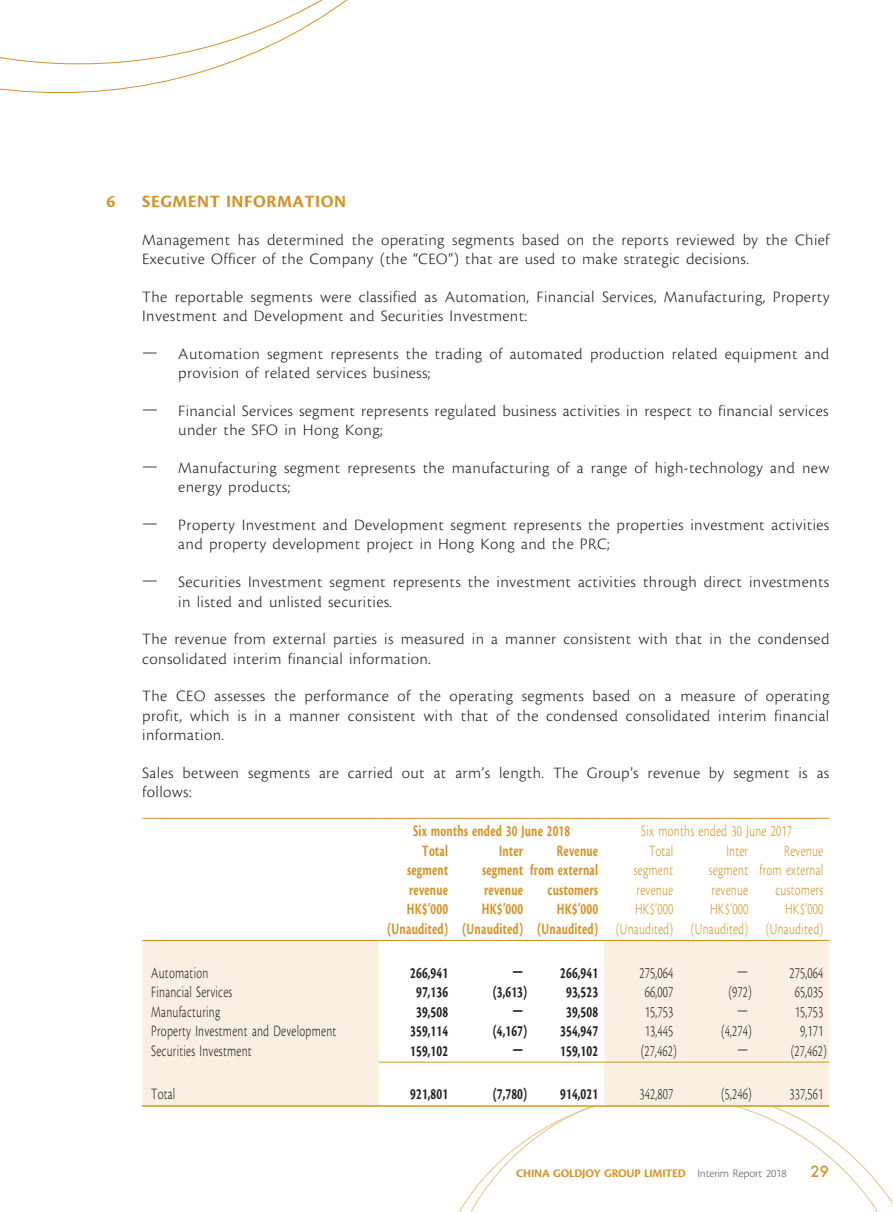
<style>
.page{position:relative;width:893px;height:1212px;background:#fff}
.page>*{position:absolute;margin:0;border:0;box-sizing:border-box;transform-origin:0 0}
._03_H1{font:700 18px "Cronos Pro";letter-spacing:.03em;color:#d39328}
._12___P2{font:16.5px/19.5px "Cronos Pro Lt Capt";letter-spacing:.02em;color:#231f20}
._08____IN2{font:16.5px/19.5px "Cronos Pro Lt Capt";letter-spacing:.02em;color:#231f20}
._01_Body_Text{font:700 16.5px/19.5px "Cronos Pro";letter-spacing:.02em;color:#d39328;text-align:justify;scale:.7 1}
._01_Body_Text-2{font:16.5px/19.5px "Cronos Pro Lt Capt";letter-spacing:.02em;color:#d39328;text-align:justify;scale:.7 1}
._01_Body_Text-3{font:700 16.5px "Cronos Pro";letter-spacing:.01em;color:#231f20;scale:.7 1}
._01_Body_Text-4{font:16.5px "Cronos Pro Lt Capt";letter-spacing:.01em;color:#231f20;scale:.7 1}
._15_Table_Stub{font:16.5px "Cronos Pro Lt Capt";letter-spacing:.02em;color:#231f20;scale:.7 1}
.t1{font:500 15px "Futura";color:#d39328}
.t2{font:700 12px "Cronos Pro";letter-spacing:-.015em;color:#d39328}
.s1{font-weight:300;color:#57585a}
</style>
<div class="page">
<svg style="left:458px;top:1061px;width:435px;height:151px"></svg>
<svg style="left:170px;top:0;width:178px;height:81px"></svg>
<svg style="left:0;top:55px;width:170px;height:38px"></svg>
<div style="left:142px;top:941px;width:687px;height:164px;background:#f9f0e1"></div>
<svg style="left:379px;top:941px;width:225px;height:164px"></svg>
<hr style="left:142px;top:818px;width:237px;height:1px;background:#d39328">
<hr style="left:379px;top:818px;width:150px;height:1px;background:#d39328">
<hr style="left:529px;top:818px;width:75px;height:1px;background:#d39328">
<hr style="left:604px;top:818px;width:75px;height:1px;background:#d39328">
<hr style="left:679px;top:818px;width:75px;height:1px;background:#d39328">
<hr style="left:754px;top:818px;width:75px;height:1px;background:#d39328">
<hr style="left:142px;top:940px;width:237px;height:1px;background:#d39328">
<hr style="left:379px;top:940px;width:75px;height:1px;background:#d39328">
<hr style="left:454px;top:940px;width:75px;height:1px;background:#d39328">
<hr style="left:529px;top:940px;width:75px;height:1px;background:#d39328">
<hr style="left:604px;top:940px;width:75px;height:1px;background:#d39328">
<hr style="left:679px;top:940px;width:75px;height:1px;background:#d39328">
<hr style="left:754px;top:940px;width:75px;height:1px;background:#d39328">
<hr style="left:379px;top:1062px;width:75px;height:1px;background:#d39328">
<hr style="left:454px;top:1062px;width:75px;height:1px;background:#d39328">
<hr style="left:529px;top:1062px;width:75px;height:1px;background:#d39328">
<hr style="left:604px;top:1062px;width:75px;height:1px;background:#d39328">
<hr style="left:679px;top:1062px;width:75px;height:1px;background:#d39328">
<hr style="left:754px;top:1062px;width:75px;height:1px;background:#d39328">
<hr style="left:142px;top:1105px;width:237px;height:2px;background:#d39328">
<hr style="left:379px;top:1105px;width:75px;height:2px;background:#d39328">
<hr style="left:454px;top:1105px;width:75px;height:2px;background:#d39328">
<hr style="left:529px;top:1105px;width:75px;height:2px;background:#d39328">
<hr style="left:604px;top:1105px;width:75px;height:2px;background:#d39328">
<hr style="left:679px;top:1105px;width:75px;height:2px;background:#d39328">
<hr style="left:754px;top:1105px;width:75px;height:2px;background:#d39328">
<p class="_03_H1" style="left:106px;top:191px;width:10px">6</p>
<p class="_03_H1" style="left:142px;top:191px;width:205px">SEGMENT INFORMATION</p>
<p class="_12___P2" style="left:142px;top:230px;width:689px">Management has determined the operating segments based on the reports reviewed by the Chief<br>Executive Officer of the Company (the “CEO”) that are used to make strategic decisions.</p>
<p class="_12___P2" style="left:142px;top:287px;width:689px">The reportable segments were classified as Automation, Financial Services, Manufacturing, Property<br>Investment and Development and Securities Investment:</p>
<p class="_08____IN2" style="left:178px;top:344px;width:653px;text-indent:-36px">— Automation segment represents the trading of automated production related equipment and provision of related services business;</p>
<p class="_08____IN2" style="left:178px;top:401px;width:652px;text-indent:-36px">— Financial Services segment represents regulated business activities in respect to financial services under the SFO in Hong Kong;</p>
<p class="_08____IN2" style="left:178px;top:458px;width:653px;text-indent:-36px">— Manufacturing segment represents the manufacturing of a range of high-technology and new energy products;</p>
<p class="_08____IN2" style="left:178px;top:515px;width:653px;text-indent:-36px">— Property Investment and Development segment represents the properties investment activities and property development project in Hong Kong and the PRC;</p>
<p class="_08____IN2" style="left:178px;top:572px;width:653px;text-indent:-36px">— Securities Investment segment represents the investment activities through direct investments in listed and unlisted securities.</p>
<p class="_12___P2" style="left:142px;top:629px;width:689px">The revenue from external parties is measured in a manner consistent with that in the condensed consolidated interim financial information.</p>
<p class="_12___P2" style="left:142px;top:686px;width:689px;text-align:justify">The CEO assesses the performance of the operating segments based on a measure of operating profit, which is in a manner consistent with that of the condensed consolidated interim financial information.</p>
<p class="_12___P2" style="left:142px;top:762px;width:689px">Sales between segments are carried out at arm’s length. The Group’s revenue by segment is as follows:</p>
<p class="_01_Body_Text" style="left:413px;top:821px;width:226px">Six months ended 30 June 2018</p>
<p class="_01_Body_Text-2" style="left:641px;top:821px;width:217px">Six months ended 30 June 2017</p>
<p class="_01_Body_Text" style="left:407px;top:841px;width:60px;text-indent:15px">Total segment revenue</p>
<p class="_01_Body_Text" style="left:482px;top:841px;width:167px;text-align:left;text-indent:17px">Inter<br>segment from external revenue</p>
<p class="_01_Body_Text-2" style="left:634px;top:841px;width:58px;text-indent:15px">Total segment revenue</p>
<p class="_01_Body_Text-2" style="left:709px;top:841px;width:58px;text-indent:17px">Inter segment revenue</p>
<p class="_01_Body_Text-2" style="left:759px;top:841px;width:93px;text-align:right">Revenue from external customers</p>
<p class="_01_Body_Text" style="left:557px;top:841px;width:60px">Revenue</p>
<p class="_01_Body_Text" style="left:548px;top:880px;width:74px">customers</p>
<p class="_01_Body_Text" style="left:407px;top:899px;width:61px">HK$’000</p>
<p class="_01_Body_Text" style="left:482px;top:899px;width:61px">HK$’000</p>
<p class="_01_Body_Text" style="left:557px;top:899px;width:61px">HK$’000</p>
<p class="_01_Body_Text-2" style="left:635px;top:899px;width:56px">HK$’000</p>
<p class="_01_Body_Text-2" style="left:710px;top:899px;width:56px">HK$’000</p>
<p class="_01_Body_Text-2" style="left:785px;top:899px;width:56px">HK$’000</p>
<p class="_01_Body_Text" style="left:387px;top:919px;width:88px">(Unaudited)</p>
<p class="_01_Body_Text" style="left:462px;top:919px;width:88px">(Unaudited)</p>
<p class="_01_Body_Text" style="left:537px;top:919px;width:88px">(Unaudited)</p>
<p class="_01_Body_Text-2" style="left:616px;top:919px;width:83px">(Unaudited)</p>
<p class="_01_Body_Text-2" style="left:691px;top:919px;width:83px">(Unaudited)</p>
<p class="_01_Body_Text-2" style="left:766px;top:919px;width:83px">(Unaudited)</p>
<p class="_15_Table_Stub" style="left:151px;top:963px;width:83px">Automation</p>
<p class="_01_Body_Text-3" style="left:410px;top:963px;width:56px">266,941</p>
<p class="_01_Body_Text-3" style="left:512px;top:962px;width:17px">—</p>
<p class="_01_Body_Text-3" style="left:560px;top:963px;width:56px">266,941</p>
<p class="_01_Body_Text-4" style="left:639px;top:963px;width:50px">275,064</p>
<p class="_01_Body_Text-4" style="left:737px;top:961px;width:17px">—</p>
<p class="_01_Body_Text-4" style="left:789px;top:963px;width:50px">275,064</p>
<p class="_15_Table_Stub" style="left:151px;top:983px;width:117px">Financial Services</p>
<p class="_01_Body_Text-3" style="left:416px;top:983px;width:47px">97,136</p>
<p class="_01_Body_Text-3" style="left:493px;top:983px;width:51px">(3,613)</p>
<p class="_01_Body_Text-3" style="left:566px;top:983px;width:47px">93,523</p>
<p class="_01_Body_Text-4" style="left:645px;top:983px;width:42px">66,007</p>
<p class="_01_Body_Text-4" style="left:728px;top:983px;width:35px">(972)</p>
<p class="_01_Body_Text-4" style="left:795px;top:983px;width:42px">65,035</p>
<p class="_15_Table_Stub" style="left:151px;top:1002px;width:100px">Manufacturing</p>
<p class="_01_Body_Text-3" style="left:416px;top:1002px;width:47px">39,508</p>
<p class="_01_Body_Text-3" style="left:512px;top:1001px;width:17px">—</p>
<p class="_01_Body_Text-3" style="left:566px;top:1002px;width:47px">39,508</p>
<p class="_01_Body_Text-4" style="left:645px;top:1002px;width:42px">15,753</p>
<p class="_01_Body_Text-4" style="left:737px;top:1000px;width:17px">—</p>
<p class="_01_Body_Text-4" style="left:795px;top:1002px;width:42px">15,753</p>
<p class="_15_Table_Stub" style="left:151px;top:1022px;width:266px">Property Investment and Development</p>
<p class="_01_Body_Text-3" style="left:410px;top:1022px;width:56px">359,114</p>
<p class="_01_Body_Text-3" style="left:493px;top:1022px;width:51px">(4,167)</p>
<p class="_01_Body_Text-3" style="left:560px;top:1022px;width:56px">354,947</p>
<p class="_01_Body_Text-4" style="left:645px;top:1022px;width:42px">13,445</p>
<p class="_01_Body_Text-4" style="left:721px;top:1022px;width:46px">(4,274)</p>
<p class="_01_Body_Text-4" style="left:800px;top:1022px;width:35px">9,171</p>
<p class="_15_Table_Stub" style="left:151px;top:1041px;width:145px">Securities Investment</p>
<p class="_01_Body_Text-3" style="left:410px;top:1041px;width:56px">159,102</p>
<p class="_01_Body_Text-3" style="left:512px;top:1040px;width:17px">—</p>
<p class="_01_Body_Text-3" style="left:560px;top:1041px;width:56px">159,102</p>
<p class="_01_Body_Text-4" style="left:641px;top:1041px;width:53px">(27,462)</p>
<p class="_01_Body_Text-4" style="left:737px;top:1039px;width:17px">—</p>
<p class="_01_Body_Text-4" style="left:791px;top:1041px;width:53px">(27,462)</p>
<p class="_15_Table_Stub" style="left:151px;top:1085px;width:36px">Total</p>
<p class="_01_Body_Text-3" style="left:410px;top:1085px;width:56px">921,801</p>
<p class="_01_Body_Text-3" style="left:493px;top:1085px;width:51px">(7,780)</p>
<p class="_01_Body_Text-3" style="left:560px;top:1085px;width:56px">914,021</p>
<p class="_01_Body_Text-4" style="left:639px;top:1085px;width:50px">342,807</p>
<p class="_01_Body_Text-4" style="left:721px;top:1085px;width:46px">(5,246)</p>
<p class="_01_Body_Text-4" style="left:789px;top:1085px;width:50px">337,561</p>
<p class="t2" style="left:516px;top:1166px;width:272px">CHINA GOLDJOY GROUP LIMITED <span class="s1">Interim Report 2018</span></p>
<p class="t1" style="left:810px;top:1161px;width:20px">29</p>
</div>
